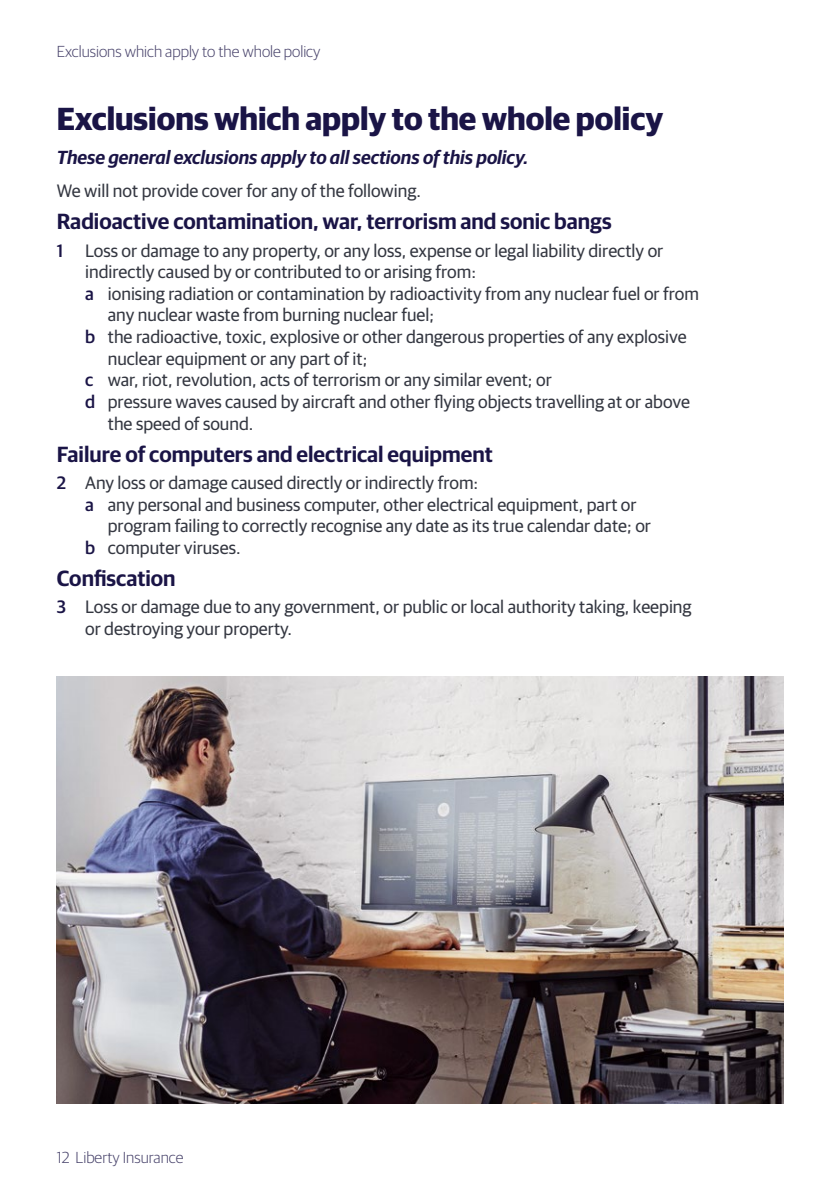
<style>
.page{position:relative;width:840px;height:1191px;background:#fff}
.page>*{position:absolute;margin:0;border:0;box-sizing:border-box;transform-origin:0 0}
.t1{font:700 32px "Guardian Sans";color:#1a1446}
.t2{font:600 22px "Guardian Sans";color:#1a1446}
.t3{font:italic 600 19px "Guardian Sans";color:#1a1446}
.t4{font:18px/21.6px "Guardian Sans";color:#343741}
.t5{font:300 16px "Guardian Sans";color:#48436b}
.s1{font-weight:500;color:#1a1446}
</style>
<div class="page">
<img style="left:57px;top:676px;width:725px;height:427px">
<p class="t5" style="left:57px;top:40px;width:265px">Exclusions which apply to the whole policy</p>
<h1 class="t1" style="left:57px;top:95px;width:607px">Exclusions which apply to the whole policy</h1>
<p class="t3" style="left:57px;top:144px;width:472px">These general exclusions apply to all sections of this policy.</p>
<p class="t4" style="left:57px;top:179px;width:365px">We will not provide cover for any of the following.</p>
<p class="t2" style="left:57px;top:206px;width:556px">Radioactive contamination, war, terrorism and sonic bangs</p>
<p class="t4" style="left:57px;top:238px;width:607px"><span class="s1">1</span> Loss or damage to any property, or any loss, expense or legal liability directly or</p>
<p class="t4" style="left:85px;top:260px;width:392px">indirectly caused by or contributed to or arising from:</p>
<p class="t4" style="left:85px;top:281px;width:615px"><span class="s1">a</span> ionising radiation or contamination by radioactivity from any nuclear fuel or from</p>
<p class="t4" style="left:108px;top:303px;width:328px">any nuclear waste from burning nuclear fuel;</p>
<p class="t4" style="left:85px;top:325px;width:602px"><span class="s1">b</span> the radioactive, toxic, explosive or other dangerous properties of any explosive</p>
<p class="t4" style="left:108px;top:346px;width:261px">nuclear equipment or any part of it;</p>
<p class="t4" style="left:85px;top:368px;width:468px"><span class="s1">c</span> war, riot, revolution, acts of terrorism or any similar event; or</p>
<p class="t4" style="left:85px;top:389px;width:606px"><span class="s1">d</span> pressure waves caused by aircraft and other flying objects travelling at or above</p>
<p class="t4" style="left:108px;top:411px;width:147px">the speed of sound.</p>
<p class="t2" style="left:57px;top:438px;width:437px">Failure of computers and electrical equipment</p>
<p class="t4" style="left:57px;top:470px;width:423px"><span class="s1">2</span> Any loss or damage caused directly or indirectly from:</p>
<p class="t4" style="left:85px;top:492px;width:552px"><span class="s1">a</span> any personal and business computer, other electrical equipment, part or</p>
<p class="t4" style="left:108px;top:514px;width:544px">program failing to correctly recognise any date as its true calendar date; or</p>
<p class="t4" style="left:85px;top:535px;width:157px"><span class="s1">b</span> computer viruses.</p>
<p class="t2" style="left:57px;top:562px;width:120px">Confiscation</p>
<p class="t4" style="left:85px;top:594px;width:607px;text-indent:-28px"><span class="s1">3</span> Loss or damage due to any government, or public or local authority taking, keeping or destroying your property.</p>
<p class="t5" style="left:57px;top:1146px;width:128px">12 Liberty Insurance</p>
</div>
